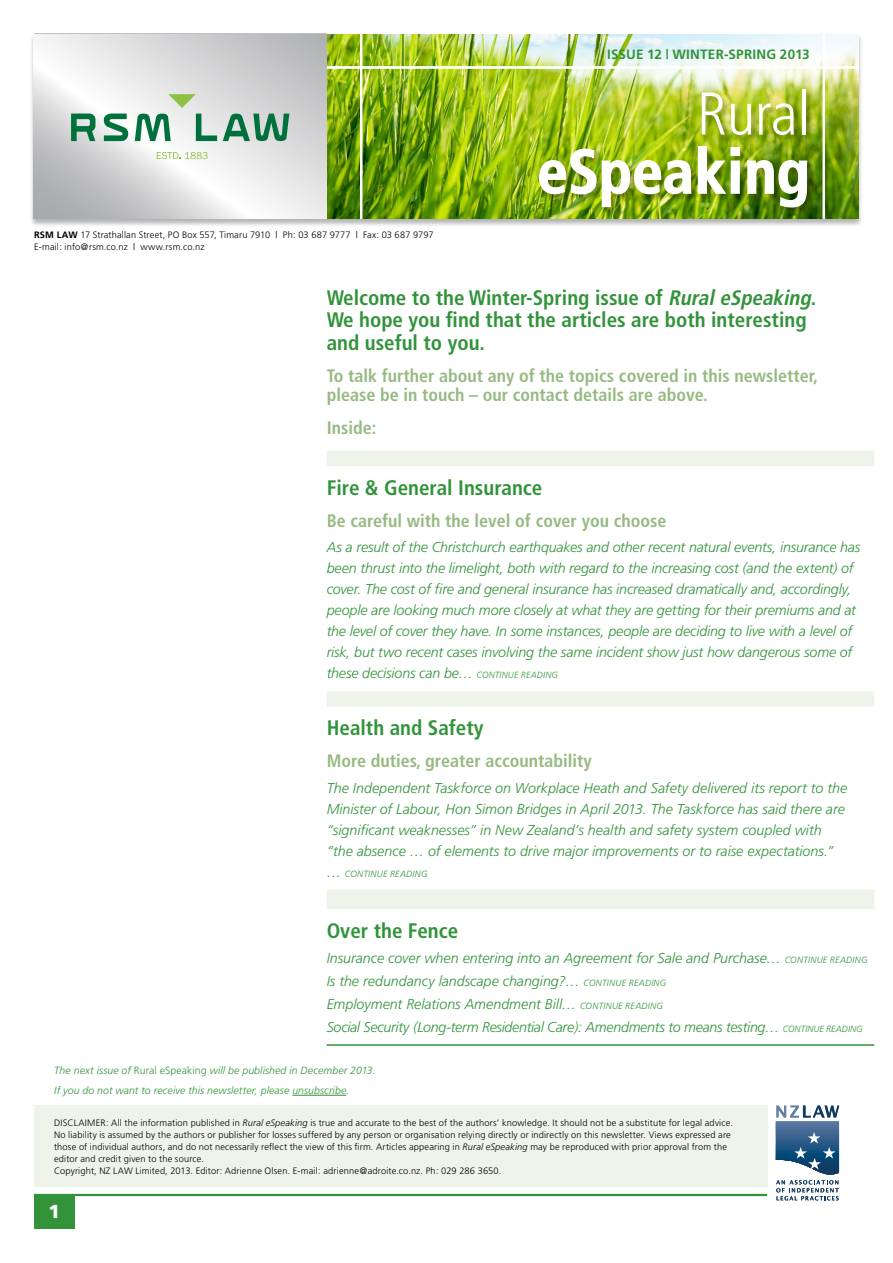
<style>
.page{position:relative;width:893px;height:1263px;background:#fff}
.page>*{position:absolute;margin:0;border:0;box-sizing:border-box;transform-origin:0 0}
.t1{font:700 condensed 61.8px "Frutiger";color:#fff}
.t2{font:300 condensed 60.3px "Frutiger";color:#fff}
.t3{font:700 condensed 21px/22.5px "Frutiger";color:#32933b}
.t4{font:900 18.75px "Frutiger";color:#fff}
.t5{font:700 condensed 18px/19.5px "Frutiger";color:#96ba82}
.t6{font:italic 300 14.25px/21px "Frutiger";letter-spacing:-.005em;color:#32933b}
.t7{font:700 13.5px "Frutiger";letter-spacing:.015em;color:#32933b}
.t8{font:italic 300 10.5px/20.5px "Frutiger";letter-spacing:.01em;color:#32933b}
.t9{font:300 9.3px/12px "Frutiger";letter-spacing:.015em;color:#000}
.t10{font:italic 300 9px "Frutiger";letter-spacing:.03em;color:#32933b}
.s1{font-weight:700}
.s2{font-style:italic}
.s3{font-size:9px}
.s4{font-size:14.25px}
.s5{font-style:normal}
</style>
<div class="page">
<div style="left:29px;top:34px;width:835px;height:193px;background:#000;opacity:.3"></div>
<img style="left:327px;top:34px;width:532px;height:184px">
<div style="left:539px;top:89px;width:277px;height:128px;background:#000;opacity:.3"></div>
<img style="left:538px;top:145px;width:270px;height:63px">
<div style="left:34px;top:1106px;width:733px;height:81px;background:#eff4eb"></div>
<hr style="left:34px;top:1194px;width:733px;height:2px;background:#32933b">
<div style="left:34px;top:1194px;width:40px;height:35px;background:#32933b"></div>
<hr style="left:292px;top:1095px;width:54px;height:1px;background:#32933b">
<svg style="left:34px;top:33px;width:293px;height:1px"></svg>
<hr style="left:360px;top:34px;width:2px;height:185px;background:#fff">
<hr style="left:823px;top:34px;width:2px;height:185px;background:#fff">
<hr style="left:34px;top:66px;width:825px;height:3px;background:#fff">
<svg style="left:776px;top:1105px;width:63px;height:95px"></svg>
<svg style="left:327px;top:451px;width:547px;height:458px"></svg>
<hr style="left:327px;top:1044px;width:547px;height:2px;background:#32933b">
<svg style="left:34px;top:34px;width:293px;height:185px"></svg>
<svg style="left:196px;top:114px;width:21px;height:27px"></svg>
<svg style="left:71px;top:114px;width:24px;height:27px"></svg>
<svg style="left:135px;top:114px;width:36px;height:27px"></svg>
<svg style="left:103px;top:114px;width:26px;height:27px"></svg>
<svg style="left:223px;top:114px;width:66px;height:27px;background:#6da68c"></svg>
<svg style="left:168px;top:94px;width:28px;height:14px"></svg>
<svg style="left:157px;top:152px;width:51px;height:7px"></svg>
<p class="t7" style="left:607px;top:47px;width:204px">ISSUE 12 | WINTER-SPRING 2013</p>
<p class="t9" style="left:34px;top:229px;width:401px"><span class="s1">RSM Law</span> 17 Strathallan Street, PO Box 557, Timaru 7910 | Ph: 03 687 9777 | Fax: 03 687 9797<br>E-mail: info@rsm.co.nz | www.rsm.co.nz</p>
<h2 class="t2" style="left:697px;top:79px;width:114px">Rural</h2>
<h1 class="t1" style="left:537px;top:135px;width:274px">eSpeaking</h1>
<h3 class="t3" style="left:327px;top:286px;width:491px">Welcome to the Winter-Spring issue of <span class="s2">RuraleSpeaking</span>.<br>We hope you find that the articles are both interesting and useful to you.</h3>
<p class="t5" style="left:327px;top:366px;width:493px">To talk further about any of the topics covered in this newsletter, please be in touch – our contact details are above.</p>
<p class="t5" style="left:327px;top:418px;width:51px">Inside:</p>
<h3 class="t3" style="left:327px;top:476px;width:217px">Fire &amp; General Insurance</h3>
<p class="t5" style="left:327px;top:511px;width:341px">Be careful with the level of cover you choose</p>
<p class="t6" style="left:327px;top:537px;width:535px">As a result of the Christchurch earthquakes and other recent natural events, insurance has been thrust into the limelight, both with regard to the increasing cost (and the extent) of cover. The cost of fire and general insurance has increased dramatically and, accordingly, people are looking much more closely at what they are getting for their premiums and at the level of cover they have. In some instances, people are deciding to live with a level of risk, but two recent cases involving the same incident show just how dangerous some of these decisions can be… <span class="s3">CONTINUE READING</span></p>
<h3 class="t3" style="left:327px;top:717px;width:158px">Health and Safety</h3>
<p class="t5" style="left:327px;top:751px;width:267px">More duties, greater accountability</p>
<p class="t6" style="left:327px;top:777px;width:522px">The Independent Taskforce on Workplace Heath and Safety delivered its report to the Minister of Labour, Hon Simon Bridges in April 2013. The Taskforce has said there are “significant weaknesses” in New Zealand’s health and safety system coupled with “the absence … of elements to drive major improvements or to raise expectations.”</p>
<p class="t10" style="left:327px;top:868px;width:102px"><span class="s4">…</span> CONTINUE READING</p>
<h3 class="t3" style="left:327px;top:919px;width:133px">Over the Fence</h3>
<p class="t6" style="left:327px;top:946px;width:542px;line-height:23.1px">Insurance cover when entering into an Agreement for Sale and Purchase… <span class="s3">CONTINUE READING </span>Is the redundancy landscape changing?… <span class="s3">CONTINUE READING<br></span>Employment Relations Amendment Bill… <span class="s3">CONTINUE READING<br></span>Social Security (Long-term Residential Care): Amendments to means testing… <span class="s3">CONTINUE READING</span></p>
<p class="t8" style="left:54px;top:1060px;width:323px">The next issue of <span class="s5">Rural eSpeaking</span> will be published in December 2013.<br>If you do not want to receive this newsletter, please unsubscribe.</p>
<p class="t9" style="left:54px;top:1116px;width:680px">DISCLAIMER: All the information published in <span class="s2">Rural eSpeaking</span> is true and accurate to the best of the authors’ knowledge. It should not be a substitute for legal advice.<br>No liability is assumed by the authors or publisher for losses suffered by any person or organisation relying directly or indirectly on this newsletter. Views expressed are those of individual authors, and do not necessarily reflect the view of this firm. Articles appearing in <span class="s2">Rural eSpeaking</span> may be reproduced with prior approval from the editor and credit given to the source.<br>Copyright, NZ LAW Limited, 2013. Editor: Adrienne Olsen. E-mail: adrienne@adroite.co.nz. Ph: 029 286 3650.</p>
<h3 class="t4" style="left:48px;top:1200px;width:13px">1</h3>
</div>
